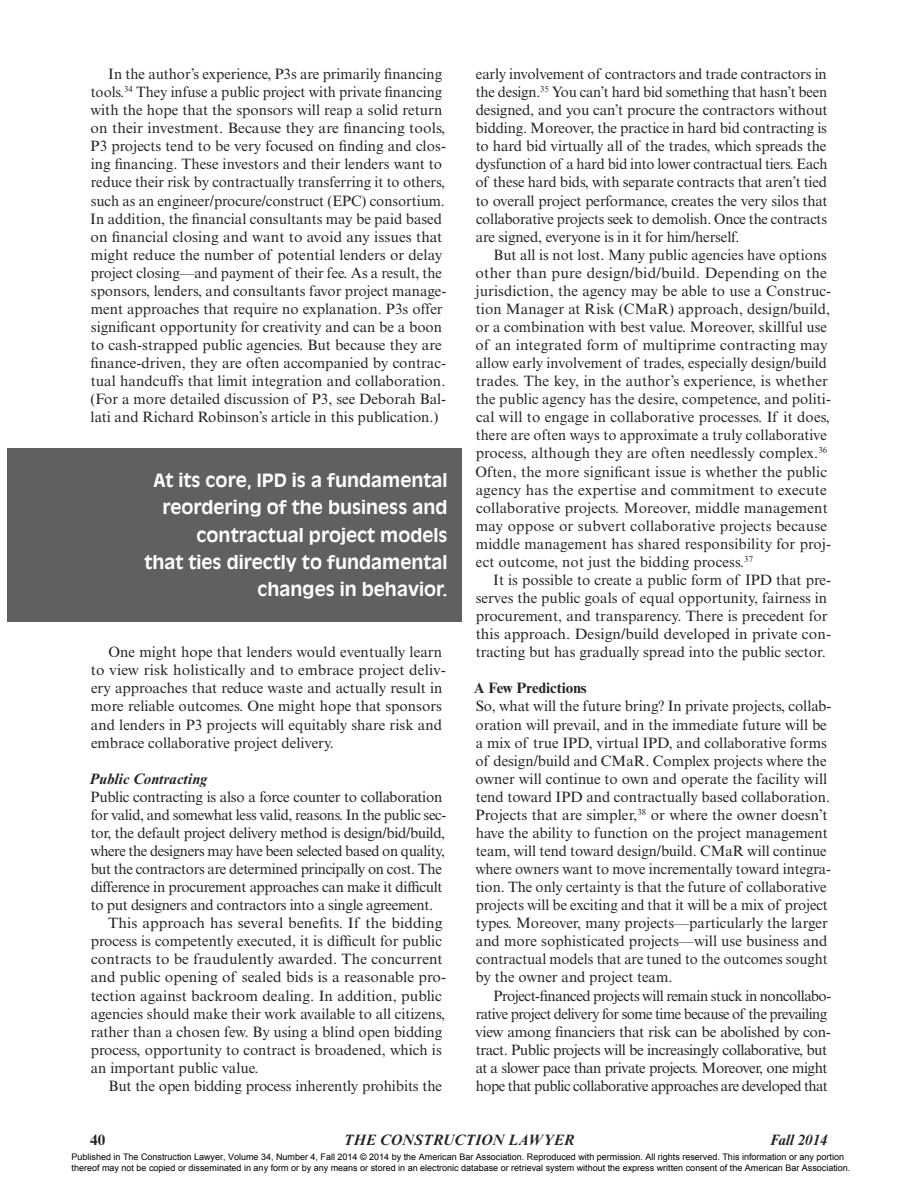
<style>
.page{position:relative;width:918px;height:1188px;background:#fff}
.page>*{position:absolute;margin:0;border:0;box-sizing:border-box;transform-origin:0 0}
.t1{font:700 18px/27.2px "Antique Olive Std";color:#fff;text-align:right}
.t2{font:15px/18px "Times New Roman MT Std";color:#252525}
.t3{font:15px/18px "Times New Roman MT Std";letter-spacing:-.03em;color:#252525}
.t4{font:15px "Times New Roman MT Std";letter-spacing:-.02em;color:#252525}
.t5{font:15px "Times New Roman MT Std";letter-spacing:-.025em;color:#252525}
.t6{font:italic 700 15px "Times New Roman MT Std";color:#252525}
.t7{font:700 15px "Times New Roman MT Std";color:#252525}
.t8{font:9px/10.8px "Arial";color:#000}
</style>
<div class="page">
<div style="left:7px;top:448px;width:454px;height:173px;background:#606060"></div>
<p class="t2" style="left:90px;top:66px;width:358px;text-indent:18px">In the author’s experience, P3s are primarily financing tools.<sup>34</sup> They infuse a public project with private financing with the hope that the sponsors will reap a solid return on their investment. Because they are financing tools, P3 projects tend to be very focused on finding and clos&shy;ing financing. These investors and their lenders want to reduce their risk by contractually transferring it to others, such as an engineer/procure/construct (EPC) consortium.<br>In addition, the financial consultants may be paid based on financial closing and want to avoid any issues that might reduce the number of potential lenders or delay project closing—and payment of their fee. As a result, the sponsors, lenders, and consultants favor project manage&shy;ment approaches that require no explanation. P3s offer significant opportunity for creativity and can be a boon to cash-strapped public agencies. But because they are finance-driven, they are often accompanied by contrac&shy;tual handcuffs that limit integration and collaboration. (For a more detailed discussion of P3, see Deborah Bal&shy;lati and Richard Robinson’s article in this publication.)</p>
<p class="t1" style="left:144px;top:468px;width:305px">At its core, IPD is a fundamental reordering of the business and contractual project models<br>that ties directly to fundamental changes in behavior.</p>
<p class="t2" style="left:91px;top:645px;width:357px;text-indent:18px">One might hope that lenders would eventually learn to view risk holistically and to embrace project deliv&shy;ery approaches that reduce waste and actually result in more reliable outcomes. One might hope that sponsors and lenders in P3 projects will equitably share risk and embrace collaborative project delivery.</p>
<p class="t6" style="left:90px;top:773px;width:119px">Public Contracting</p>
<p class="t4" style="left:91px;top:791px;width:353px">Public contracting is also a force counter to collaboration</p>
<p class="t4" style="left:91px;top:809px;width:357px">for valid, and somewhat less valid, reasons. In the public sec-</p>
<p class="t4" style="left:91px;top:827px;width:356px">tor, the default project delivery method is design/bid/build,</p>
<p class="t5" style="left:90px;top:845px;width:356px">where the designers may have been selected based on quality,</p>
<p class="t4" style="left:91px;top:863px;width:353px">but the contractors are determined principally on cost. The</p>
<p class="t4" style="left:91px;top:881px;width:353px">difference in procurement approaches can make it difficult</p>
<p class="t4" style="left:91px;top:899px;width:344px">to put designers and contractors into a single agreement.</p>
<p class="t2" style="left:108px;top:916px;width:336px">This approach has several benefits. If the bidding</p>
<p class="t2" style="left:91px;top:934px;width:353px">process is competently executed, it is difficult for public</p>
<p class="t2" style="left:91px;top:952px;width:353px">contracts to be fraudulently awarded. The concurrent</p>
<p class="t2" style="left:91px;top:970px;width:357px">and public opening of sealed bids is a reasonable pro-</p>
<p class="t2" style="left:91px;top:988px;width:353px">tection against backroom dealing. In addition, public</p>
<p class="t2" style="left:91px;top:1006px;width:356px">agencies should make their work available to all citizens,</p>
<p class="t2" style="left:91px;top:1024px;width:353px">rather than a chosen few. By using a blind open bidding</p>
<p class="t2" style="left:91px;top:1042px;width:353px">process, opportunity to contract is broadened, which is</p>
<p class="t2" style="left:91px;top:1060px;width:169px">an important public value.</p>
<p class="t2" style="left:108px;top:1078px;width:335px">But the open bidding process inherently prohibits the</p>
<p class="t2" style="left:476px;top:66px;width:354px;text-align:justify">early involvement of contractors and trade contractors in the design.<sup>35</sup> You can’t hard bid something that hasn’t been designed, and you can’t procure the contractors without bidding. Moreover, the practice in hard bid contracting is to hard bid virtually all of the trades, which spreads the dysfunction of a hard bid into lower contractual tiers. Each of these hard bids, with separate contracts that aren’t tied to overall project performance, creates the very silos that collaborative projects seek to demolish. Once the contracts are signed, everyone is in it for him/herself.</p>
<p class="t2" style="left:475px;top:247px;width:357px;text-indent:18px">But all is not lost. Many public agencies have options other than pure design/bid/build. Depending on the jurisdiction, the agency may be able to use a Construc&shy;tion Manager at Risk (CMaR) approach, design/build, or a combination with best value. Moreover, skillful use of an integrated form of multiprime contracting may allow early involvement of trades, especially design/build trades. The key, in the author’s experience, is whether the public agency has the desire, competence, and politi&shy;cal will to engage in collaborative processes. If it does, there are often ways to approximate a truly collaborative process, although they are often needlessly complex.<sup>36<br></sup>Often, the more significant issue is whether the public agency has the expertise and commitment to execute collaborative projects. Moreover, middle management may oppose or subvert collaborative projects because middle management has shared responsibility for proj&shy;ect outcome, not just the bidding process.<sup>37</sup></p>
<p class="t2" style="left:476px;top:572px;width:357px;text-indent:18px">It is possible to create a public form of IPD that pre&shy;serves the public goals of equal opportunity, fairness in procurement, and transparency. There is precedent for this approach. Design/build developed in private con&shy;tracting but has gradually spread into the public sector.</p>
<p class="t7" style="left:474px;top:683px;width:114px">A Few Predictions</p>
<p class="t2" style="left:475px;top:699px;width:358px">So, what will the future bring? In private projects, collab&shy;oration will prevail, and in the immediate future will be a mix of true IPD, virtual IPD, and collaborative forms of design/build and CMaR. Complex projects where the owner will continue to own and operate the facility will tend toward IPD and contractually based collaboration.<br>Projects that are simpler,<sup>38</sup> or where the owner doesn’t have the ability to function on the project management team, will tend toward design/build. CMaR will continue where owners want to move incrementally toward integra&shy;tion. The only certainty is that the future of collaborative projects will be exciting and that it will be a mix of project types. Moreover, many projects—particularly the larger and more sophisticated projects—will use business and contractual models that are tuned to the outcomes sought by the owner and project team.</p>
<p class="t3" style="left:475px;top:988px;width:358px;text-indent:19px">Project-financed projects will remain stuck in noncollabo&shy;rative project delivery for some time because of the prevailing view among financiers that risk can be abolished by con&shy;tract. Public projects will be increasingly collaborative, but at a slower pace than private projects. Moreover, one might hope that public collaborative approaches are developed that</p>
<p class="t7" style="left:90px;top:1134px;width:16px">40</p>
<p class="t6" style="left:343px;top:1134px;width:233px">THE CONSTRUCTION LAWYER</p>
<p class="t6" style="left:770px;top:1134px;width:59px">Fall 2014</p>
<p class="t8" style="left:72px;top:1152px;width:780px">Published in The Construction Lawyer, Volume 34, Number 4, Fall 2014 © 2014 by the American Bar Association. Reproduced with permission. All rights reserved. This information or any portion thereof may not be copied or disseminated in any form or by any means or stored in an electronic database or retrieval system without the express written consent of the American Bar Association.</p>
</div>
